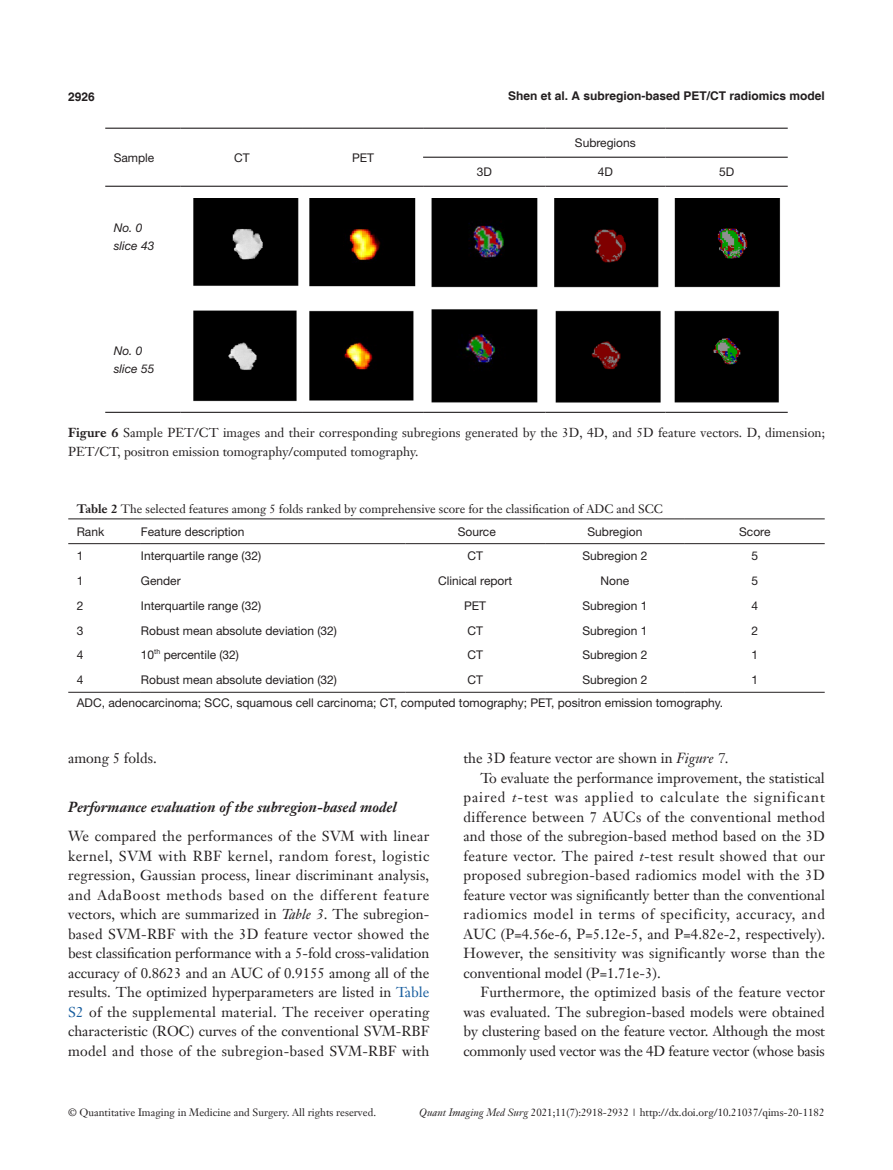
<style>
.page{position:relative;width:893px;height:1170px;background:#fff}
.page>*{position:absolute;margin:0;border:0;box-sizing:border-box;transform-origin:0 0}
.t1{font:14.25px/19.5px "Janson Text LT";color:#231f20;text-align:justify}
.二级标题斜体-6_5{font:italic 700 14.25px "Janson Text LT";color:#231f20}
.t2{font:12.75px/19.5px "Janson Text LT";letter-spacing:.005em;color:#231f20}
.四级标题粗斜_上下不空行{font:12px "Helvetica Neue LT Pro";color:#231f20}
.t3{font:12px "Janson Text LT";color:#231f20}
.t4{font:700 12px "Helvetica";color:#231f20}
.四级标题粗斜_上下不空行-2{font:italic 12px "Helvetica Neue LT Pro";color:#231f20}
.t5{font:10.5px "Janson Text LT";color:#231f20}
.t6{font:7.05px "Helvetica Neue LT Pro";color:#231f20}
.s1{font-weight:700}
.s2{font-style:italic}
.s3{color:#175d9e}
</style>
<div class="page">
<hr style="left:68px;top:518px;width:73px;height:1px;background:#231f20">
<hr style="left:141px;top:518px;width:264px;height:1px;background:#231f20">
<hr style="left:405px;top:518px;width:140px;height:1px;background:#231f20">
<hr style="left:545px;top:518px;width:140px;height:1px;background:#231f20">
<hr style="left:685px;top:518px;width:140px;height:1px;background:#231f20">
<hr style="left:68px;top:543px;width:73px;height:1px;background:#231f20">
<hr style="left:141px;top:543px;width:264px;height:1px;background:#231f20">
<hr style="left:405px;top:543px;width:140px;height:1px;background:#231f20">
<hr style="left:545px;top:543px;width:140px;height:1px;background:#231f20">
<hr style="left:685px;top:543px;width:140px;height:1px;background:#231f20">
<hr style="left:68px;top:691px;width:73px;height:1px;background:#231f20">
<hr style="left:141px;top:691px;width:264px;height:1px;background:#231f20">
<hr style="left:405px;top:691px;width:140px;height:1px;background:#231f20">
<hr style="left:545px;top:691px;width:140px;height:1px;background:#231f20">
<hr style="left:685px;top:691px;width:140px;height:1px;background:#231f20">
<hr style="left:105px;top:128px;width:76px;height:1px;background:#231f20">
<hr style="left:181px;top:128px;width:122px;height:1px;background:#231f20">
<hr style="left:303px;top:128px;width:120px;height:1px;background:#231f20">
<hr style="left:105px;top:186px;width:76px;height:1px;background:#231f20">
<hr style="left:181px;top:186px;width:122px;height:1px;background:#231f20">
<hr style="left:303px;top:186px;width:120px;height:1px;background:#231f20">
<hr style="left:423px;top:128px;width:122px;height:1px;background:#231f20">
<hr style="left:545px;top:128px;width:120px;height:1px;background:#231f20">
<hr style="left:665px;top:128px;width:123px;height:1px;background:#231f20">
<hr style="left:423px;top:157px;width:122px;height:1px;background:#231f20">
<hr style="left:545px;top:157px;width:120px;height:1px;background:#231f20">
<hr style="left:665px;top:157px;width:123px;height:1px;background:#231f20">
<hr style="left:423px;top:186px;width:122px;height:1px;background:#231f20">
<hr style="left:545px;top:186px;width:120px;height:1px;background:#231f20">
<hr style="left:665px;top:186px;width:123px;height:1px;background:#231f20">
<hr style="left:105px;top:412px;width:76px;height:1px;background:#231f20">
<hr style="left:181px;top:412px;width:122px;height:1px;background:#231f20">
<hr style="left:303px;top:412px;width:120px;height:1px;background:#231f20">
<hr style="left:423px;top:412px;width:122px;height:1px;background:#231f20">
<hr style="left:545px;top:412px;width:120px;height:1px;background:#231f20">
<hr style="left:665px;top:412px;width:123px;height:1px;background:#231f20">
<img style="left:193px;top:198px;width:588px;height:205px">
<p class="t4" style="left:68px;top:89px;width:28px">2926</p>
<p class="t4" style="left:508px;top:88px;width:318px">Shen et al. A subregion-based PET/CT radiomics model</p>
<p class="四级标题粗斜_上下不空行" style="left:114px;top:150px;width:42px">Sample</p>
<p class="四级标题粗斜_上下不空行" style="left:234px;top:150px;width:17px">CT</p>
<p class="四级标题粗斜_上下不空行" style="left:352px;top:150px;width:23px">PET</p>
<p class="四级标题粗斜_上下不空行-2" style="left:114px;top:220px;width:30px">No. 0</p>
<p class="四级标题粗斜_上下不空行-2" style="left:114px;top:238px;width:42px">slice 43</p>
<p class="四级标题粗斜_上下不空行-2" style="left:114px;top:343px;width:30px">No. 0</p>
<p class="四级标题粗斜_上下不空行-2" style="left:114px;top:361px;width:42px">slice 55</p>
<p class="四级标题粗斜_上下不空行" style="left:575px;top:135px;width:62px">Subregions</p>
<p class="四级标题粗斜_上下不空行" style="left:477px;top:164px;width:17px">3D</p>
<p class="四级标题粗斜_上下不空行" style="left:598px;top:164px;width:17px">4D</p>
<p class="四级标题粗斜_上下不空行" style="left:719px;top:164px;width:17px">5D</p>
<p class="t2" style="left:68px;top:422px;width:758px"><span class="s1">Figure 6</span> Sample PET/CT images and their corresponding subregions generated by the 3D, 4D, and 5D feature vectors. D, dimension;<br>PET/CT, positron emission tomography/computed tomography.</p>
<p class="t3" style="left:77px;top:500px;width:588px"><span class="s1">Table 2</span> The selected features among 5 folds ranked by comprehensive score for the classification of ADC and SCC</p>
<p class="四级标题粗斜_上下不空行" style="left:77px;top:524px;width:29px">Rank</p>
<p class="四级标题粗斜_上下不空行" style="left:141px;top:524px;width:105px">Feature description</p>
<p class="四级标题粗斜_上下不空行" style="left:458px;top:524px;width:40px">Source</p>
<p class="四级标题粗斜_上下不空行" style="left:587px;top:524px;width:56px">Subregion</p>
<p class="四级标题粗斜_上下不空行" style="left:739px;top:524px;width:33px">Score</p>
<p class="四级标题粗斜_上下不空行" style="left:77px;top:548px;width:8px">1</p>
<p class="四级标题粗斜_上下不空行" style="left:141px;top:548px;width:122px">Interquartile range (32)</p>
<p class="四级标题粗斜_上下不空行" style="left:467px;top:548px;width:17px">CT</p>
<p class="四级标题粗斜_上下不空行" style="left:582px;top:548px;width:66px">Subregion 2</p>
<p class="四级标题粗斜_上下不空行" style="left:751px;top:548px;width:8px">5</p>
<p class="四级标题粗斜_上下不空行" style="left:77px;top:573px;width:8px">1</p>
<p class="四级标题粗斜_上下不空行" style="left:141px;top:573px;width:41px">Gender</p>
<p class="四级标题粗斜_上下不空行" style="left:438px;top:573px;width:76px">Clinical report</p>
<p class="四级标题粗斜_上下不空行" style="left:601px;top:573px;width:30px">None</p>
<p class="四级标题粗斜_上下不空行" style="left:751px;top:573px;width:8px">5</p>
<p class="四级标题粗斜_上下不空行" style="left:77px;top:598px;width:8px">2</p>
<p class="四级标题粗斜_上下不空行" style="left:141px;top:598px;width:122px">Interquartile range (32)</p>
<p class="四级标题粗斜_上下不空行" style="left:464px;top:598px;width:23px">PET</p>
<p class="四级标题粗斜_上下不空行" style="left:582px;top:598px;width:66px">Subregion 1</p>
<p class="四级标题粗斜_上下不空行" style="left:751px;top:598px;width:8px">4</p>
<p class="四级标题粗斜_上下不空行" style="left:77px;top:623px;width:8px">3</p>
<p class="四级标题粗斜_上下不空行" style="left:141px;top:623px;width:198px">Robust mean absolute deviation (32)</p>
<p class="四级标题粗斜_上下不空行" style="left:467px;top:623px;width:17px">CT</p>
<p class="四级标题粗斜_上下不空行" style="left:582px;top:623px;width:66px">Subregion 1</p>
<p class="四级标题粗斜_上下不空行" style="left:751px;top:623px;width:8px">2</p>
<p class="四级标题粗斜_上下不空行" style="left:77px;top:647px;width:8px">4</p>
<p class="四级标题粗斜_上下不空行" style="left:141px;top:647px;width:15px">10</p>
<p class="t6" style="left:154px;top:646px;width:8px">th</p>
<p class="四级标题粗斜_上下不空行" style="left:164px;top:647px;width:77px">percentile (32)</p>
<p class="四级标题粗斜_上下不空行" style="left:467px;top:647px;width:17px">CT</p>
<p class="四级标题粗斜_上下不空行" style="left:582px;top:647px;width:66px">Subregion 2</p>
<p class="四级标题粗斜_上下不空行" style="left:751px;top:647px;width:8px">1</p>
<p class="四级标题粗斜_上下不空行" style="left:77px;top:672px;width:8px">4</p>
<p class="四级标题粗斜_上下不空行" style="left:141px;top:672px;width:198px">Robust mean absolute deviation (32)</p>
<p class="四级标题粗斜_上下不空行" style="left:467px;top:672px;width:17px">CT</p>
<p class="四级标题粗斜_上下不空行" style="left:582px;top:672px;width:66px">Subregion 2</p>
<p class="四级标题粗斜_上下不空行" style="left:751px;top:672px;width:8px">1</p>
<p class="四级标题粗斜_上下不空行" style="left:77px;top:695px;width:648px">ADC, adenocarcinoma; SCC, squamous cell carcinoma; CT, computed tomography; PET, positron emission tomography.</p>
<p class="t1" style="left:68px;top:748px;width:90px">among 5 folds.</p>
<p class="二级标题斜体-6_5" style="left:68px;top:797px;width:330px">Performance evaluation of the subregion-based model</p>
<p class="t1" style="left:68px;top:826px;width:363px">We compared the performances of the SVM with linear kernel, SVM with RBF kernel, random forest, logistic regression, Gaussian process, linear discriminant analysis, and AdaBoost methods based on the different feature vectors, which are summarized in <span class="s2">Table 3</span>. The subregion&shy;based SVM-RBF with the 3D feature vector showed the best classification performance with a 5-fold cross-validation accuracy of 0.8623 and an AUC of 0.9155 among all of the results. The optimized hyperparameters are listed in <span class="s3">Table S2</span> of the supplemental material. The receiver operating characteristic (ROC) curves of the conventional SVM-RBF model and those of the subregion-based SVM-RBF with</p>
<p class="t1" style="left:463px;top:748px;width:267px">the 3D feature vector are shown in <span class="s2">Figure 7</span>.</p>
<p class="t1" style="left:463px;top:767px;width:363px;text-indent:17px">To evaluate the performance improvement, the statistical paired <span class="s2">t</span>-test was applied to calculate the significant difference between 7 AUCs of the conventional method and those of the subregion-based method based on the 3D feature vector. The paired <span class="s2">t</span>-test result showed that our proposed subregion-based radiomics model with the 3D feature vector was significantly better than the conventional radiomics model in terms of specificity, accuracy, and AUC (P=4.56e-6, P=5.12e-5, and P=4.82e-2, respectively).<br>However, the sensitivity was significantly worse than the conventional model (P=1.71e-3).</p>
<p class="t1" style="left:463px;top:982px;width:363px;text-indent:17px">Furthermore, the optimized basis of the feature vector was evaluated. The subregion-based models were obtained by clustering based on the feature vector. Although the most commonly used vector was the 4D feature vector (whose basis</p>
<p class="t5" style="left:68px;top:1105px;width:310px">© Quantitative Imaging in Medicine and Surgery. All rights reserved.</p>
<p class="t5" style="left:419px;top:1105px;width:407px"><span class="s2">Quant Imaging Med Surg</span> 2021;11(7):2918-2932 | http://dx.doi.org/10.21037/qims-20-1182</p>
</div>
